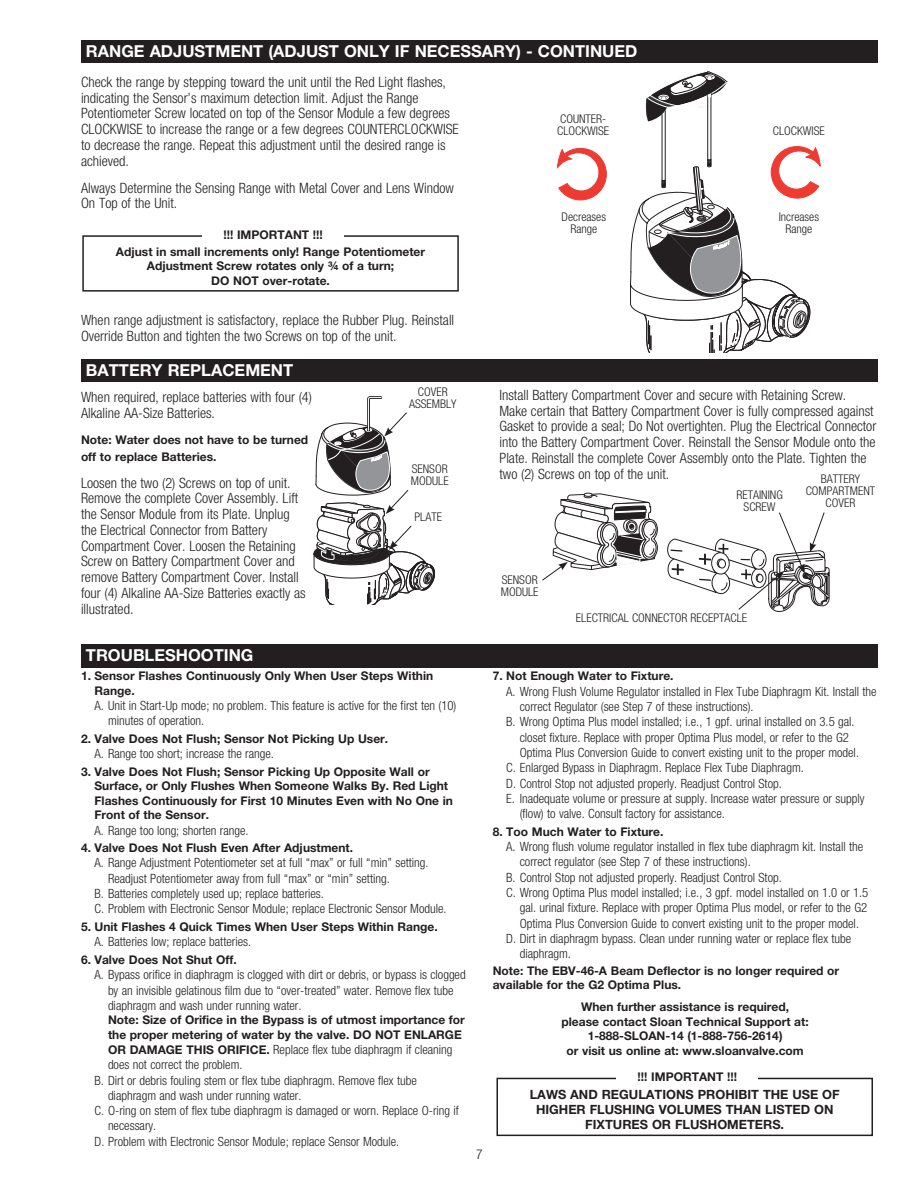
<style>
.page{position:relative;width:918px;height:1188px;background:#fff}
.page>*{position:absolute;margin:0;border:0;box-sizing:border-box;transform-origin:0 0}
.Head_1{font:700 16.5px "Helvetica Neue LT Pro";color:#fff}
.Body_Text{font:300 condensed 14.25px/15.8px "Helvetica Neue LT Std";color:#231f20}
.Page_Number{font:300 condensed 13.5px "Helvetica Neue LT Std";color:#231f20}
.T_S_Body_Text{font:300 condensed 12.75px/15.3px "Helvetica Neue LT Std";color:#231f20}
.IMPORTANT_Text{font:700 12.75px/15px "Helvetica Neue LT Pro";color:#231f20;text-align:center}
.T_S_Head_Text{font:700 12px/14.4px "Helvetica Neue LT Pro";color:#231f20}
.Body_Text-2{font:700 12px/14.4px "Helvetica Neue LT Pro";color:#231f20}
.Callout_8__center{font:300 condensed 12px/12px "Helvetica Neue LT Std";color:#231f20;text-align:center}
.Body_Text_Centered_B{font:700 12px/14.4px "Helvetica Neue LT Pro";color:#231f20;text-align:center}
.T_S_Body_Text-2{font:700 12px/14.4px "Helvetica Neue LT Pro";color:#231f20}
.IMPORTANT_Head{font:700 12px "Helvetica Neue LT Pro";color:#231f20}
.s1{font-family:"Helvetica Neue LT Pro";font-weight:700;font-stretch:normal;font-size:12px}
</style>
<div class="page">
<hr style="left:662px;top:114px;width:1px;height:73px;background:#231f20">
<hr style="left:665px;top:110px;width:1px;height:77px;background:#231f20">
<hr style="left:707px;top:95px;width:1px;height:72px;background:#231f20">
<hr style="left:711px;top:93px;width:1px;height:73px;background:#231f20">
<svg style="left:645px;top:71px;width:83px;height:56px"></svg>
<svg style="left:630px;top:146px;width:190px;height:207px"></svg>
<svg style="left:557px;top:148px;width:50px;height:52px"></svg>
<svg style="left:542px;top:492px;width:287px;height:120px"></svg>
<svg style="left:313px;top:397px;width:123px;height:207px"></svg>
<div style="left:81px;top:40px;width:797px;height:23px;background:#231f20"></div>
<div style="left:81px;top:644px;width:797px;height:23px;background:#231f20"></div>
<div style="left:81px;top:359px;width:797px;height:23px;background:#231f20"></div>
<div style="left:496px;top:1078px;width:377px;height:58px;border:2px solid #231f20"></div>
<div style="left:617px;top:1071px;width:141px;height:18px;background:#fff"></div>
<div style="left:82px;top:235px;width:377px;height:57px;border:2px solid #231f20"></div>
<div style="left:202px;top:229px;width:142px;height:17px;background:#fff"></div>
<p class="Head_1" style="left:86px;top:41px;width:553px">RANGE ADJUSTMENT (ADJUST ONLY IF NECESSARY) - CONTINUED</p>
<p class="Body_Text" style="left:81px;top:74px;width:379px">Check the range by stepping toward the unit until the Red Light flashes, indicating the Sensor’s maximum detection limit. Adjust the Range Potentiometer Screw located on top of the Sensor Module a few degrees CLOCKWISE to increase the range or a few degrees COUNTERCLOCKWISE to decrease the range. Repeat this adjustment until the desired range is achieved.</p>
<p class="Body_Text" style="left:81px;top:180px;width:374px">Always Determine the Sensing Range with Metal Cover and Lens Window<br>On Top of the Unit.</p>
<p class="IMPORTANT_Head" style="left:223px;top:227px;width:101px">!!! IMPORTANT !!!</p>
<p class="Body_Text-2" style="left:116px;top:244px;width:311px;text-align:center">Adjust in small increments only! Range Potentiometer<br>Adjustment Screw rotates only ¾ of a turn;<br>DO NOT over-rotate.</p>
<p class="Body_Text" style="left:81px;top:312px;width:375px">When range adjustment is satisfactory, replace the Rubber Plug. Reinstall<br>Override Button and tighten the two Screws on top of the unit.</p>
<p class="Head_1" style="left:86px;top:360px;width:209px">BATTERY REPLACEMENT</p>
<p class="Callout_8__center" style="left:557px;top:113px;width:53px;text-align:left">COUNTER-<br>CLOCKWISE</p>
<p class="Callout_8__center" style="left:773px;top:125px;width:53px">CLOCKWISE</p>
<p class="Callout_8__center" style="left:562px;top:211px;width:46px">Decreases<br>Range</p>
<p class="Callout_8__center" style="left:779px;top:211px;width:42px">Increases<br>Range</p>
<p class="Callout_8__center" style="left:409px;top:386px;width:49px">COVER<br>ASSEMBLY</p>
<p class="Body_Text" style="left:500px;top:387px;width:378px">Install Battery Compartment Cover and secure with Retaining Screw.<br>Make certain that Battery Compartment Cover is fully compressed against Gasket to provide a seal; Do Not overtighten. Plug the Electrical Connector into the Battery Compartment Cover. Reinstall the Sensor Module onto the Plate. Reinstall the complete Cover Assembly onto the Plate. Tighten the two (2) Screws on top of the unit.</p>
<p class="Body_Text" style="left:81px;top:389px;width:232px">When required, replace batteries with four (4)<br>Alkaline AA-Size Batteries.</p>
<p class="Body_Text-2" style="left:81px;top:430px;width:229px;line-height:17.1px">Note: Water does not have to be turned off to replace Batteries.</p>
<p class="Body_Text" style="left:81px;top:474px;width:226px">Loosen the two (2) Screws on top of unit.<br>Remove the complete Cover Assembly. Lift the Sensor Module from its Plate. Unplug the Electrical Connector from Battery Compartment Cover. Loosen the Retaining Screw on Battery Compartment Cover and remove Battery Compartment Cover. Install four (4) Alkaline AA-Size Batteries exactly as illustrated.</p>
<p class="Callout_8__center" style="left:806px;top:472px;width:71px">BATTERY<br>COMPARTMENT<br>COVER</p>
<p class="Callout_8__center" style="left:576px;top:612px;width:173px">ELECTRICAL CONNECTOR RECEPTACLE</p>
<p class="Callout_8__center" style="left:411px;top:463px;width:39px;text-align:left">SENSOR<br>MODULE</p>
<p class="Callout_8__center" style="left:415px;top:510px;width:29px">PLATE</p>
<p class="Callout_8__center" style="left:736px;top:488px;width:48px">RETAINING<br>SCREW</p>
<p class="Callout_8__center" style="left:501px;top:573px;width:39px;text-align:left">SENSOR<br>MODULE</p>
<p class="Head_1" style="left:86px;top:645px;width:169px">TROUBLESHOOTING</p>
<p class="T_S_Head_Text" style="left:94px;top:669px;width:340px;text-indent:-14px">1. Sensor Flashes Continuously Only When User Steps Within<br>Range.</p>
<p class="T_S_Body_Text" style="left:108px;top:698px;width:350px;text-indent:-14px">A. Unit in Start-Up mode; no problem. This feature is active for the first ten (10) minutes of operation.</p>
<p class="T_S_Head_Text" style="left:81px;top:731px;width:309px">2. Valve Does Not Flush; Sensor Not Picking Up User.</p>
<p class="T_S_Body_Text" style="left:94px;top:746px;width:181px">A. Range too short; increase the range.</p>
<p class="T_S_Head_Text" style="left:94px;top:764px;width:360px;text-indent:-14px">3. Valve Does Not Flush; Sensor Picking Up Opposite Wall or Surface, or Only Flushes When Someone Walks By. Red Light Flashes Continuously for First 10 Minutes Even with No One in Front of the Sensor.</p>
<p class="T_S_Body_Text" style="left:94px;top:822px;width:156px">A. Range too long; shorten range.</p>
<p class="T_S_Head_Text" style="left:81px;top:840px;width:274px">4. Valve Does Not Flush Even After Adjustment.</p>
<p class="T_S_Body_Text" style="left:108px;top:855px;width:322px;text-indent:-14px">A. Range Adjustment Potentiometer set at full “max” or full “min” setting.<br>Readjust Potentiometer away from full “max” or “min” setting.</p>
<p class="T_S_Body_Text" style="left:94px;top:886px;width:231px">B. Batteries completely used up; replace batteries.</p>
<p class="T_S_Body_Text" style="left:94px;top:901px;width:354px">C. Problem with Electronic Sensor Module; replace Electronic Sensor Module.</p>
<p class="T_S_Head_Text" style="left:81px;top:919px;width:358px">5. Unit Flashes 4 Quick Times When User Steps Within Range.</p>
<p class="T_S_Body_Text" style="left:94px;top:934px;width:158px">A. Batteries low; replace batteries.</p>
<p class="T_S_Head_Text" style="left:81px;top:952px;width:157px">6. Valve Does Not Shut Off.</p>
<p class="T_S_Body_Text" style="left:108px;top:967px;width:359px;text-indent:-14px">A. Bypass orifice in diaphragm is clogged with dirt or debris, or bypass is clogged by an invisible gelatinous film due to “over-treated” water. Remove flex tube diaphragm and wash under running water.</p>
<p class="T_S_Body_Text-2" style="left:108px;top:1013px;width:358px">Note: Size of Orifice in the Bypass is of utmost importance for the proper metering of water by the valve. DO NOT ENLARGE</p>
<p class="T_S_Body_Text" style="left:108px;top:1042px;width:346px"><span class="s1">OR DAMAGE THIS ORIFICE.</span> Replace flex tube diaphragm if cleaning does not correct the problem.</p>
<p class="T_S_Body_Text" style="left:108px;top:1072px;width:310px;text-indent:-14px">B. Dirt or debris fouling stem or flex tube diaphragm. Remove flex tube diaphragm and wash under running water.</p>
<p class="T_S_Body_Text" style="left:108px;top:1103px;width:353px;text-indent:-14px">C. O-ring on stem of flex tube diaphragm is damaged or worn. Replace O-ring if necessary.</p>
<p class="T_S_Body_Text" style="left:94px;top:1134px;width:306px">D. Problem with Electronic Sensor Module; replace Sensor Module.</p>
<p class="Page_Number" style="left:476px;top:1146px;width:8px">7</p>
<p class="T_S_Head_Text" style="left:493px;top:669px;width:182px">7. Not Enough Water to Fixture.</p>
<p class="T_S_Body_Text" style="left:520px;top:684px;width:358px;text-indent:-14px">A. Wrong Flush Volume Regulator installed in Flex Tube Diaphragm Kit. Install the correct Regulator (see Step 7 of these instructions).</p>
<p class="T_S_Body_Text" style="left:520px;top:714px;width:341px;text-indent:-14px">B. Wrong Optima Plus model installed; i.e., 1 gpf. urinal installed on 3.5 gal. closet fixture. Replace with proper Optima Plus model, or refer to the G2<br>Optima Plus Conversion Guide to convert existing unit to the proper model.</p>
<p class="T_S_Body_Text" style="left:506px;top:760px;width:299px">C. Enlarged Bypass in Diaphragm. Replace Flex Tube Diaphragm.</p>
<p class="T_S_Body_Text" style="left:506px;top:775px;width:277px">D. Control Stop not adjusted properly. Readjust Control Stop.</p>
<p class="T_S_Body_Text" style="left:520px;top:791px;width:346px;text-indent:-14px">E. Inadequate volume or pressure at supply. Increase water pressure or supply (flow) to valve. Consult factory for assistance.</p>
<p class="T_S_Head_Text" style="left:493px;top:824px;width:172px">8. Too Much Water to Fixture.</p>
<p class="T_S_Body_Text" style="left:520px;top:839px;width:345px;text-indent:-14px">A. Wrong flush volume regulator installed in flex tube diaphragm kit. Install the correct regulator (see Step 7 of these instructions).</p>
<p class="T_S_Body_Text" style="left:506px;top:869px;width:277px">B. Control Stop not adjusted properly. Readjust Control Stop.</p>
<p class="T_S_Body_Text" style="left:520px;top:885px;width:350px;text-align:justify;text-indent:-14px">C. Wrong Optima Plus model installed; i.e., 3 gpf. model installed on 1.0 or 1.5 gal. urinal fixture. Replace with proper Optima Plus model, or refer to the G2<br>Optima Plus Conversion Guide to convert existing unit to the proper model.</p>
<p class="T_S_Body_Text" style="left:520px;top:931px;width:333px;text-indent:-14px">D. Dirt in diaphragm bypass. Clean under running water or replace flex tube diaphragm.</p>
<p class="Body_Text-2" style="left:493px;top:963px;width:348px">Note: The EBV-46-A Beam Deflector is no longer required or available for the G2 Optima Plus.</p>
<p class="Body_Text_Centered_B" style="left:562px;top:1000px;width:249px">When further assistance is required, please contact Sloan Technical Support at:<br>1-888-SLOAN-14 (1-888-756-2614)<br>or visit us online at: www.sloanvalve.com</p>
<p class="IMPORTANT_Head" style="left:638px;top:1070px;width:101px">!!! IMPORTANT !!!</p>
<p class="IMPORTANT_Text" style="left:530px;top:1086px;width:312px">LAWS AND REGULATIONS PROHIBIT THE USE OF<br>HIGHER FLUSHING VOLUMES THAN LISTED ON<br>FIXTURES OR FLUSHOMETERS.</p>
</div>
